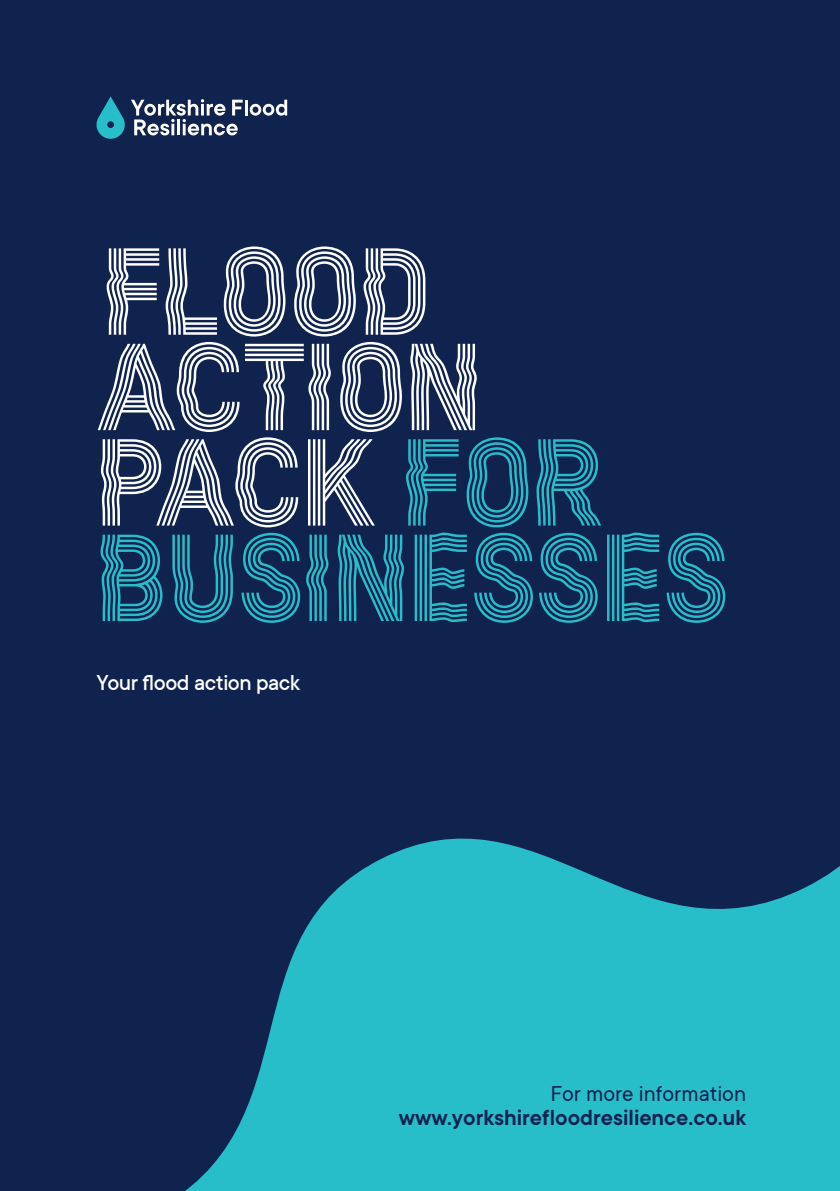
<style>
.page{position:relative;width:840px;height:1191px;background:#fff}
.page>*{position:absolute;margin:0;border:0;box-sizing:border-box;transform-origin:0 0}
.t1{font:123.4px "Parade Poom";color:#fff}
.t2{font:123.4px "Parade Poom";color:#28bec9}
.t3{font:600 24px "TT Commons";color:#10234f}
.t4{font:500 24px "TT Commons";letter-spacing:-.02em;color:#fff}
.t5{font:24px "TT Commons";color:#10234f}
.s1{color:#28bec9}
</style>
<div class="page">
<div style="left:0;top:0;width:839px;height:1191px;background:#10234f"></div>
<hr style="left:244px;top:100px;width:3px;height:15px;background:#fff">
<svg style="left:249px;top:100px;width:38px;height:16px"></svg>
<svg style="left:96px;top:96px;width:146px;height:43px"></svg>
<svg style="left:185px;top:838px;width:654px;height:353px;fill:#28bec9"></svg>
<p class="t1" style="left:103px;top:222px;width:329px">FLOOD</p>
<p class="t1" style="left:96px;top:317px;width:386px">ACTION</p>
<p class="t1" style="left:96px;top:412px;width:507px">PACK <span class="s1">FOR</span></p>
<p class="t2" style="left:96px;top:508px;width:633px">BUSINESSES</p>
<p class="t4" style="left:96px;top:670px;width:205px">Your flood action pack</p>
<p class="t5" style="left:550px;top:1080px;width:197px">For more information</p>
<p class="t3" style="left:398px;top:1104px;width:349px">www.yorkshirefloodresilience.co.uk</p>
</div>
